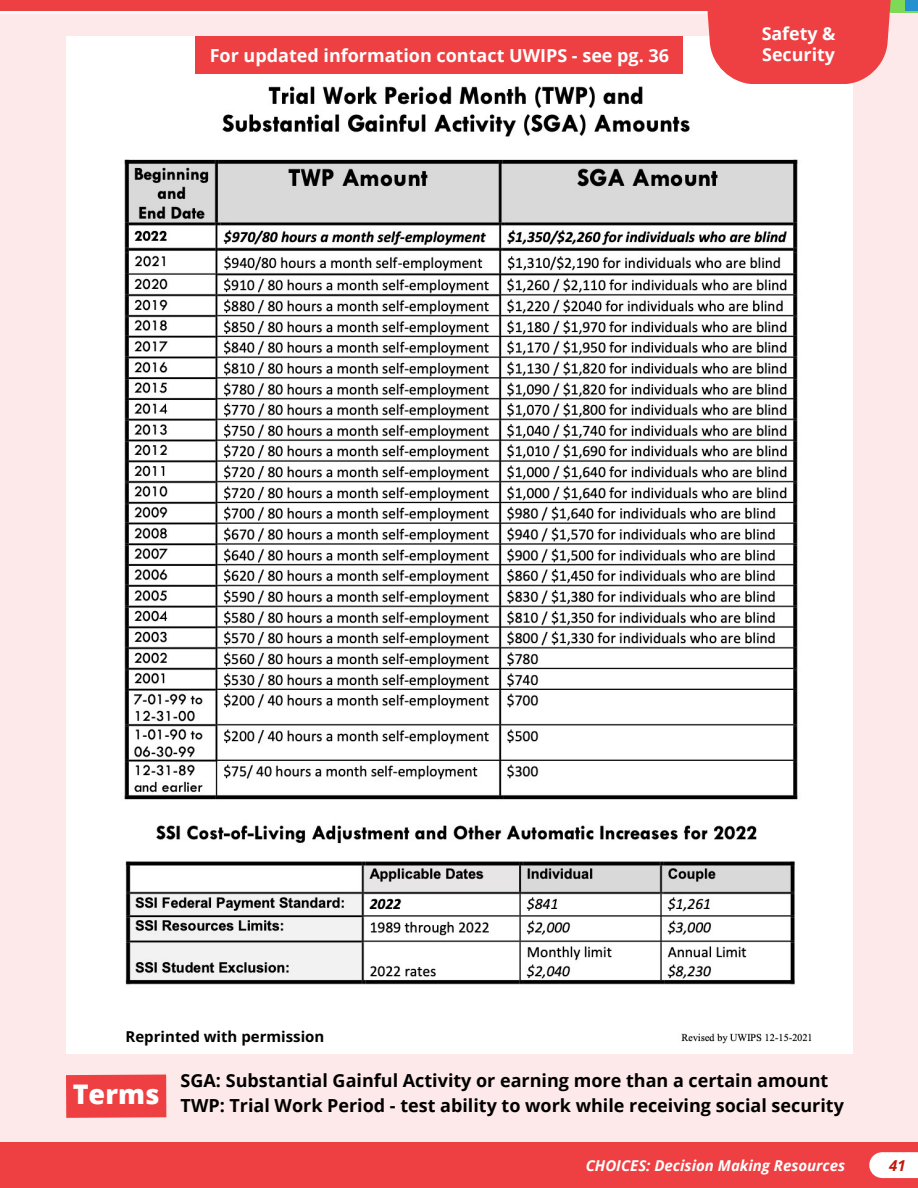
<style>
.page{position:relative;width:918px;height:1188px;background:#fff}
.page>*{position:absolute;margin:0;border:0;box-sizing:border-box;transform-origin:0 0}
.t1{font:800 27px "Open Sans";color:#fff}
.t2{font:700 18px/24.8px "Open Sans";color:#000}
.t3{font:700 18px "Open Sans";color:#fff}
.t4{font:700 17.85px "Open Sans";color:#fff}
.t5{font:italic 700 15px "Open Sans";color:#fff}
.t6{font:700 15px "Open Sans";color:#000}
.t7{font:italic 700 15px "Open Sans";color:#bf170c}
</style>
<div class="page">
<div style="left:0;top:14px;width:918px;height:1128px;background:#fde9e9"></div>
<div style="left:0;top:1142px;width:918px;height:46px;background:#ee4042"></div>
<div style="left:882px;top:1152px;width:36px;height:26px;background:#fff"></div>
<div style="left:0;top:0;width:918px;height:11px;background:#ee4042"></div>
<div style="left:891px;top:0;width:27px;height:13px;background:#7ed957"></div>
<div style="left:906px;top:0;width:12px;height:11px;background:#2390cf"></div>
<img style="left:66px;top:37px;width:786px;height:1017px">
<div style="left:702px;top:0;width:193px;height:84px;background:#ee4042"></div>
<div style="left:195px;top:37px;width:488px;height:37px;background:#ee4042"></div>
<svg style="left:23px;top:1053px;width:186px;height:86px;background:#f9bcbc"></svg>
<p class="t4" style="left:762px;top:21px;width:75px">Safety &amp;</p>
<p class="t3" style="left:210px;top:42px;width:461px">For updated information contact UWIPS - see pg. 36</p>
<p class="t4" style="left:762px;top:42px;width:74px">Security</p>
<p class="t6" style="left:126px;top:1026px;width:200px">Reprinted with permission</p>
<h1 class="t1" style="left:73px;top:1075px;width:88px">Terms</h1>
<p class="t2" style="left:181px;top:1068px;width:665px">SGA: Substantial Gainful Activity or earning more than a certain amount<br>TWP: Trial Work Period - test ability to work while receiving social security</p>
<p class="t5" style="left:586px;top:1155px;width:261px">CHOICES: Decision Making Resources</p>
<p class="t7" style="left:889px;top:1155px;width:18px">41</p>
</div>
